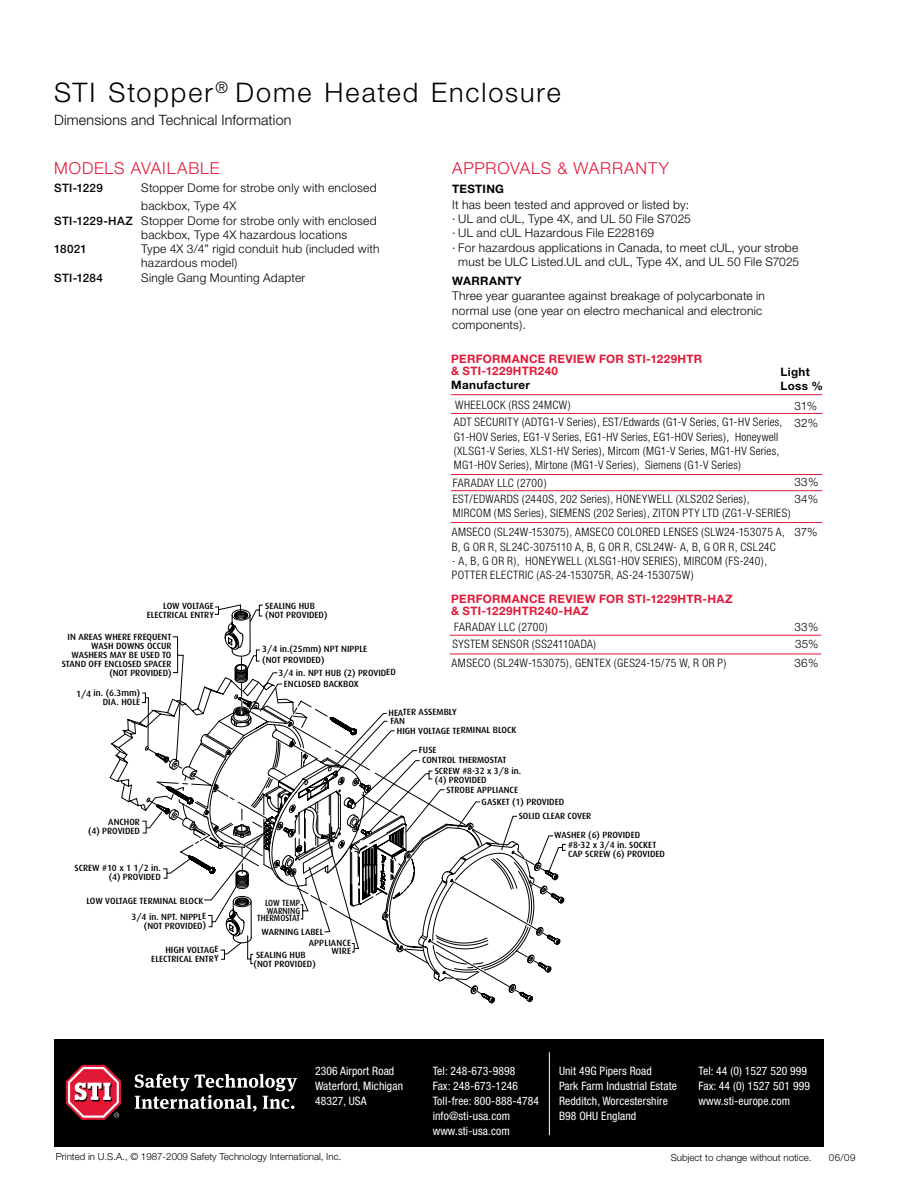
<style>
.page{position:relative;width:918px;height:1188px;background:#fff}
.page>*{position:absolute;margin:0;border:0;box-sizing:border-box;transform-origin:0 0}
.t1{font:300 27px "Helvetica Neue";letter-spacing:.07em;color:#000}
.t2{font:300 16.5px "Helvetica Neue";letter-spacing:.055em;color:#e31837}
.t3{font:300 14.25px "Helvetica Neue";letter-spacing:.015em;color:#000}
.t4{font:300 12px/14.2px "Helvetica Neue";letter-spacing:.02em;color:#000}
.t5{font:300 condensed 11.7px/14.2px "Helvetica Neue";letter-spacing:.03em;color:#000}
.t6{font:condensed 11.7px/15px "Helvetica Neue";letter-spacing:.01em;color:#fff}
.t7{font:700 11.7px/12px "Helvetica Neue";letter-spacing:.025em;color:#e31837}
.t8{font:700 11.7px/13.5px "Helvetica Neue";letter-spacing:.03em;color:#000}
.t9{font:300 11.7px/17px "Helvetica Neue";letter-spacing:.02em;color:#000}
.t10{font:500 11.7px "Helvetica Neue";letter-spacing:.02em;color:#000}
.t11{font:300 9.75px "Helvetica Neue";color:#000}
.t12{font:500 9px/9px "Dax";letter-spacing:-.005em;color:#000}
.t13{font:500 9px/7.5px "Dax";letter-spacing:-.005em;color:#000;text-align:right;scale:.9 1}
.t14{font:500 9px/7.5px "Dax";letter-spacing:.015em;color:#000;text-align:right}
.s1{font-weight:500;font-size:11.7px}
</style>
<div class="page">
<div style="left:54px;top:1040px;width:770px;height:108px;background:#000"></div>
<hr style="left:549px;top:1052px;width:1px;height:83px;background:#fff">
<svg style="left:135px;top:1074px;width:162px;height:38px"></svg>
<svg style="left:66px;top:1065px;width:55px;height:55px"></svg>
<svg style="left:109px;top:719px;width:32px;height:88px"></svg>
<svg style="left:141px;top:604px;width:426px;height:399px"></svg>
<hr style="left:451px;top:394px;width:371px;height:1px;background:#e31837">
<hr style="left:451px;top:413px;width:371px;height:1px;background:#e31837">
<hr style="left:451px;top:490px;width:371px;height:1px;background:#e31837">
<hr style="left:451px;top:474px;width:371px;height:1px;background:#e31837">
<hr style="left:451px;top:522px;width:371px;height:1px;background:#e31837">
<hr style="left:450px;top:635px;width:371px;height:1px;background:#e31837">
<hr style="left:450px;top:654px;width:371px;height:1px;background:#e31837">
<h1 class="t1" style="left:54px;top:76px;width:508px">STI Stopper<sup>®</sup> Dome Heated Enclosure</h1>
<p class="t3" style="left:54px;top:112px;width:239px">Dimensions and Technical Information</p>
<h2 class="t2" style="left:54px;top:158px;width:13px">models</h2>
<h2 class="t2" style="left:131px;top:158px;width:80px">available</h2>
<p class="t10" style="left:54px;top:181px;width:50px">STI-1229</p>
<p class="t4" style="left:141px;top:179px;width:237px;line-height:18px">Stopper Dome for strobe only with enclosed backbox, Type 4X</p>
<p class="t4" style="left:141px;top:213px;width:237px;text-indent:-87px"><span class="s1">STI-1229-HAZ</span> Stopper Dome for strobe only with enclosed backbox, Type 4X hazardous locations</p>
<p class="t10" style="left:54px;top:242px;width:34px">18021</p>
<p class="t4" style="left:141px;top:242px;width:240px">Type 4X 3/4” rigid conduit hub (included with hazardous model)</p>
<p class="t10" style="left:54px;top:271px;width:50px">STI-1284</p>
<p class="t4" style="left:141px;top:270px;width:166px">Single Gang Mounting Adapter</p>
<h2 class="t2" style="left:452px;top:158px;width:24px">approv</h2>
<h2 class="t2" style="left:520px;top:158px;width:128px">als &amp; warranty</h2>
<p class="t8" style="left:452px;top:182px;width:53px">TESTING</p>
<p class="t4" style="left:452px;top:197px;width:238px">It has been tested and approved or listed by:</p>
<p class="t4" style="left:452px;top:211px;width:240px">· UL and cUL, Type 4X, and UL 50 File S7025</p>
<p class="t4" style="left:452px;top:226px;width:204px">· UL and cUL Hazardous File E228169</p>
<p class="t4" style="left:452px;top:240px;width:348px">· For hazardous applications in Canada, to meet cUL, your strobe</p>
<p class="t4" style="left:458px;top:254px;width:342px">must be ULC Listed.UL and cUL, Type 4X, and UL 50 File S7025</p>
<p class="t8" style="left:452px;top:273px;width:71px">WARRANTY</p>
<p class="t4" style="left:452px;top:289px;width:314px">Three year guarantee against breakage of polycarbonate in normal use (one year on electro mechanical and electronic components).</p>
<p class="t12" style="left:147px;top:602px;width:69px;text-align:right">LOW VOLTAGE<br>ELECTRICAL ENTRY</p>
<p class="t12" style="left:62px;top:633px;width:111px;text-align:right">IN AREAS WHERE FREQUENT<br>WASH DOWNS OCCUR<br>WASHERS MAY BE USED TO<br>STAND OFF ENCLOSED SPACER (NOT PROVIDED)</p>
<p class="t12" style="left:76px;top:689px;width:66px;text-align:right">1/4 in. (6.3mm)<br>DIA. HOLE</p>
<p class="t12" style="left:88px;top:818px;width:54px;text-align:right">ANCHOR<br>(4) PROVIDED</p>
<p class="t12" style="left:74px;top:864px;width:88px;text-align:right">SCREW #10 x 1 1/2 in. (4) PROVIDED</p>
<p class="t12" style="left:86px;top:893px;width:121px;line-height:15.9px;text-align:right">LOW VOLTAGE TERMINAL BLOCK<br>3/4 in. NPT. NIPPLE</p>
<p class="t12" style="left:144px;top:921px;width:64px">(NOT PROVIDED)</p>
<p class="t12" style="left:151px;top:945px;width:69px;text-align:right">HIGH VOLTAGE<br>ELECTRICAL ENTRY</p>
<p class="t12" style="left:265px;top:601px;width:64px">SEALING HUB (NOT PROVIDED)</p>
<p class="t12" style="left:262px;top:644px;width:107px;line-height:10.5px">3/4 in.(25mm) NPT NIPPLE (NOT PROVIDED)</p>
<p class="t12" style="left:284px;top:679px;width:76px">ENCLOSED BACKBOX</p>
<p class="t12" style="left:278px;top:668px;width:119px">3/4 in. NPT HUB (2) PROVIDED</p>
<p class="t7" style="left:451px;top:353px;width:252px">PERFORMANCE REVIEW FOR STI-1229HTR &amp; STI-1229HTR240</p>
<p class="t8" style="left:451px;top:377px;width:80px">Manufacturer</p>
<p class="t8" style="left:781px;top:365px;width:44px">Light<br>Loss %</p>
<p class="t9" style="left:795px;top:415px;width:25px">32%</p>
<p class="t5" style="left:455px;top:398px;width:117px">WHEELOCK (RSS 24MCW)</p>
<p class="t9" style="left:795px;top:397px;width:24px">31%</p>
<p class="t5" style="left:454px;top:415px;width:330px">ADT SECURITY (ADTG1-V Series), EST/Edwards (G1-V Series, G1-HV Series, G1-HOV Series, EG1-V Series, EG1-HV Series, EG1-HOV Series), Honeywell (XLSG1-V Series, XLS1-HV Series), Mircom (MG1-V Series, MG1-HV Series, MG1-HOV Series), Mirtone (MG1-V Series), Siemens (G1-V Series)</p>
<p class="t5" style="left:453px;top:475px;width:298px;line-height:16px">FARADAY LLC (2700)<br>EST/EDWARDS (2440S, 202 Series), HONEYWELL (XLS202 Series),</p>
<p class="t5" style="left:452px;top:502px;width:340px;line-height:19.8px">MIRCOM (MS Series), SIEMENS (202 Series), ZITON PTY LTD (ZG1-V-SERIES)<br>AMSECO (SL24W-153075), AMSECO COLORED LENSES (SLW24-153075 A,</p>
<p class="t5" style="left:452px;top:539px;width:326px">B, G OR R, SL24C-3075110 A, B, G OR R, CSL24W- A, B, G OR R, CSL24C</p>
<p class="t5" style="left:452px;top:554px;width:317px">- A, B, G OR R), HONEYWELL (XLSG1-HOV SERIES), MIRCOM (FS-240),<br>POTTER ELECTRIC (AS-24-153075R, AS-24-153075W)</p>
<p class="t9" style="left:795px;top:473px;width:25px">33%<br>34%</p>
<p class="t9" style="left:795px;top:523px;width:24px">37%</p>
<p class="t7" style="left:451px;top:593px;width:283px">PERFORMANCE REVIEW FOR STI-1229HTR-HAZ &amp; STI-1229HTR240-HAZ</p>
<p class="t5" style="left:452px;top:634px;width:276px;line-height:19px">SYSTEM SENSOR (SS24110ADA)<br>AMSECO (SL24W-153075), GENTEX (GES24-15/75 W, R OR P)</p>
<p class="t9" style="left:795px;top:634px;width:26px;line-height:18.6px">35%<br>36%</p>
<p class="t5" style="left:454px;top:619px;width:95px">FARADAY LLC (2700)</p>
<p class="t9" style="left:795px;top:618px;width:25px">33%</p>
<p class="t13" style="left:257px;top:900px;width:49px">LOW TEMP<br>WARNING<br>THERMOSTAT</p>
<p class="t12" style="left:262px;top:927px;width:63px">WARNING LABEL</p>
<p class="t12" style="left:254px;top:950px;width:64px">SEALING HUB (NOT PROVIDED)</p>
<p class="t14" style="left:309px;top:940px;width:44px">APPLIANCE<br>WIRE</p>
<p class="t12" style="left:389px;top:708px;width:70px;line-height:8.6px">HEATER ASSEMBLY<br>FAN</p>
<p class="t12" style="left:397px;top:726px;width:121px">HIGH VOLTAGE TERMINAL BLOCK</p>
<p class="t12" style="left:419px;top:746px;width:19px">FUSE</p>
<p class="t12" style="left:422px;top:756px;width:86px">CONTROL THERMOSTAT</p>
<p class="t12" style="left:435px;top:766px;width:88px">SCREW #8-32 x 3/8 in.</p>
<p class="t12" style="left:446px;top:774px;width:73px;line-height:10.5px;text-indent:-12px">(4) PROVIDED<br>STROBE APPLIANCE</p>
<p class="t12" style="left:519px;top:795px;width:74px;line-height:14px;text-indent:-37px">GASKET (1) PROVIDED<br>SOLID CLEAR COVER</p>
<p class="t12" style="left:568px;top:830px;width:90px;line-height:10.2px;text-indent:-14px">WASHER (6) PROVIDED #8-32 x 3/4 in. SOCKET</p>
<p class="t12" style="left:568px;top:850px;width:98px">CAP SCREW (6) PROVIDED</p>
<p class="t6" style="left:315px;top:1063px;width:90px">2306 Airport Road<br>Waterford, Michigan<br>48327, USA</p>
<p class="t6" style="left:433px;top:1063px;width:108px">Tel: 248-673-9898<br>Fax: 248-673-1246<br>Toll-free: 800-888-4784 info@sti-usa.com www.sti-usa.com</p>
<p class="t6" style="left:559px;top:1063px;width:120px">Unit 49G Pipers Road<br>Park Farm Industrial Estate<br>Redditch, Worcestershire<br>B98 OHU England</p>
<p class="t6" style="left:699px;top:1063px;width:113px">Tel: 44 (0) 1527 520 999<br>Fax: 44 (0) 1527 501 999 www.sti-europe.com</p>
<p class="t11" style="left:671px;top:1151px;width:142px">Subject to change without notice.</p>
<p class="t11" style="left:829px;top:1151px;width:28px">06/09</p>
<p class="t11" style="left:56px;top:1150px;width:287px">Printed in U.S.A., © 1987-2009 Safety Technology International, Inc.</p>
</div>
